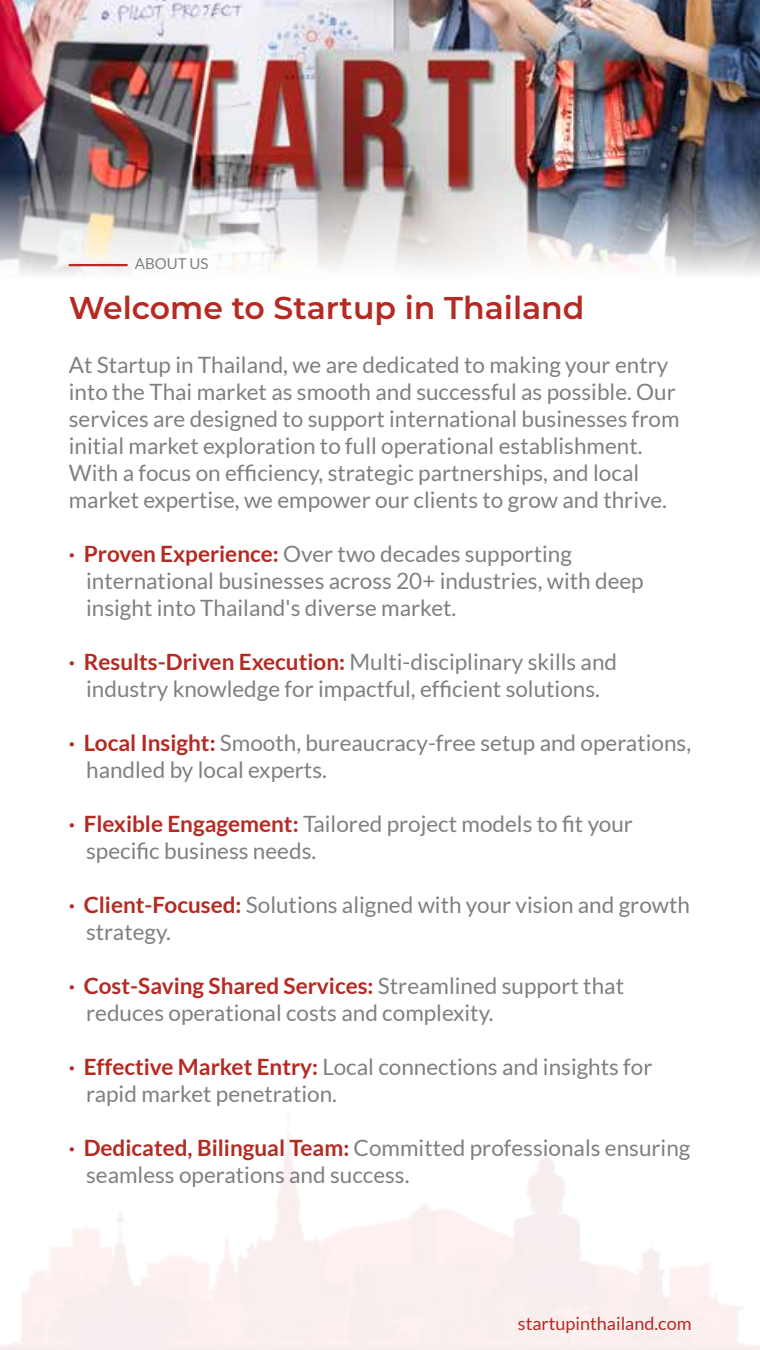
<style>
.page{position:relative;width:760px;height:1350px;background:#fff}
.page>*{position:absolute;margin:0;border:0;box-sizing:border-box;transform-origin:0 0}
.t1{font:600 31.5px "Montserrat";color:#b52a22}
.t2{font:22.5px/27px "Lato";color:#808080}
.t3{font:18px "Lato";color:#b52a22}
.t4{font:15.08px "Lato";color:#808080}
.s1{font-weight:700;color:#b52a22}
</style>
<div class="page">
<img style="left:0;top:0;width:759px;height:148px">
<img style="left:0;top:148px;width:759px;height:127px">
<hr style="left:69px;top:264px;width:58px;height:2px;background:#b52a22">
<p class="t4" style="left:135px;top:256px;width:75px">ABOUT US</p>
<h1 class="t1" style="left:69px;top:287px;width:517px">Welcome to Startup in Thailand</h1>
<p class="t2" style="left:69px;top:351px;width:612px">At Startup in Thailand, we are dedicated to making your entry into the Thai market as smooth and successful as possible. Our services are designed to support international businesses from initial market exploration to full operational establishment.<br>With a focus on efficiency, strategic partnerships, and local market expertise, we empower our clients to grow and thrive.</p>
<p class="t2" style="left:86px;top:540px;width:559px;text-indent:-17px"><span class="s1">· Proven Experience:</span> Over two decades supporting international businesses across 20+ industries, with deep insight into Thailand's diverse market.</p>
<p class="t2" style="left:69px;top:648px;width:549px;text-align:center"><span class="s1">· Results-Driven Execution:</span> Multi-disciplinary skills and industry knowledge for impactful, efficient solutions.</p>
<p class="t2" style="left:86px;top:729px;width:606px;text-indent:-17px"><span class="s1">· Local Insight:</span> Smooth, bureaucracy-free setup and operations, handled by local experts.</p>
<p class="t2" style="left:86px;top:810px;width:548px;text-indent:-17px"><span class="s1">· Flexible Engagement:</span> Tailored project models to fit your specific business needs.</p>
<p class="t2" style="left:86px;top:891px;width:605px;text-indent:-17px"><span class="s1">· Client-Focused:</span> Solutions aligned with your vision and growth strategy.</p>
<p class="t2" style="left:86px;top:972px;width:539px;text-indent:-17px"><span class="s1">· Cost-Saving Shared Services:</span> Streamlined support that reduces operational costs and complexity.</p>
<p class="t2" style="left:86px;top:1053px;width:567px;text-indent:-17px"><span class="s1">· Effective Market Entry:</span> Local connections and insights for rapid market penetration.</p>
<p class="t2" style="left:86px;top:1134px;width:605px;text-indent:-17px"><span class="s1">· Dedicated, Bilingual Team:</span> Committed professionals ensuring seamless operations and success.</p>
<p class="t3" style="left:518px;top:1314px;width:175px">startupinthailand.com</p>
</div>
